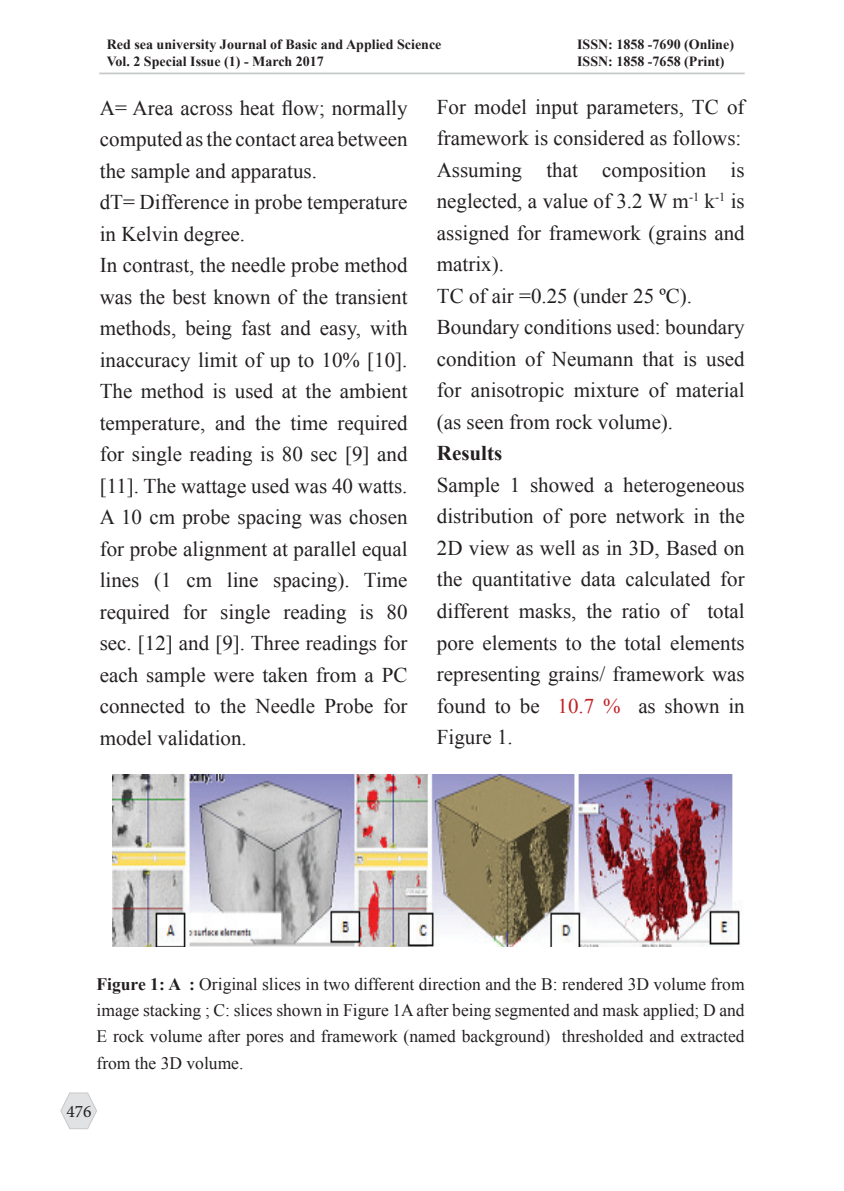
<style>
.page{position:relative;width:844px;height:1191px;background:#fff}
.page>*{position:absolute;margin:0;border:0;box-sizing:border-box;transform-origin:0 0}
.t1{font:21px/31.5px "Times New Roman";color:#231f20}
.t2{font:700 21px "Times New Roman";color:#231f20}
.t3{font:17.5px/26.2px "Times New Roman";color:#231f20;text-align:justify}
.t4{font:17.5px "Minion Pro";color:#231f20}
.t5{font:700 14px/16.8px "Times New Roman";color:#231f20}
.s1{color:#c02025}
.s2{font-weight:700}
</style>
<div class="page">
<svg style="left:60px;top:1092px;width:37px;height:37px"></svg>
<hr style="left:99px;top:73px;width:645px;height:1px;background:#c7c8ca">
<img style="left:112px;top:774px;width:628px;height:172px">
<p class="t5" style="left:107px;top:36px;width:336px">Red sea university Journal of Basic and Applied Science<br>Vol. 2 Special Issue (1) - March 2017</p>
<p class="t5" style="left:577px;top:36px;width:158px">ISSN: 1858 -7690 (Online)<br>ISSN: 1858 -7658 (Print)</p>
<p class="t1" style="left:100px;top:92px;width:309px">A= Area across heat flow; normally computed asthe contact area between the sample and apparatus.<br>dT= Difference in probe temperature in Kelvin degree.<br>In contrast, the needle probe method was the best known of the transient methods, being fast and easy, with inaccuracy limit of up to 10% [10].<br>The method is used at the ambient temperature, and the time required for single reading is 80 sec [9] and [11]. The wattage used was 40 watts.<br>A 10 cm probe spacing was chosen for probe alignment at parallel equal lines (1 cm line spacing). Time required for single reading is 80 sec. [12] and [9]. Three readings for each sample were taken from a PC connected to the Needle Probe for model validation.</p>
<p class="t1" style="left:436px;top:91px;width:309px">For model input parameters, TC of framework is considered as follows:<br>Assuming that composition is neglected, a value of 3.2 W m<sup>-1</sup> k<sup>-1</sup> is assigned for framework (grains and matrix).<br>TC of air =0.25 (under 25 ºC).<br>Boundary conditions used: boundary condition of Neumann that is used for anisotropic mixture of material (as seen from rock volume).</p>
<p class="t2" style="left:437px;top:439px;width:67px">Results</p>
<p class="t1" style="left:437px;top:469px;width:309px;text-align:justify">Sample 1 showed a heterogeneous distribution of pore network in the 2D view as well as in 3D, Based on the quantitative data calculated for different masks, the ratio of total pore elements to the total elements representing grains/ framework was found to be <span class="s1">10.7 %</span> as shown in Figure 1.</p>
<p class="t3" style="left:96px;top:970px;width:649px"><span class="s2">Figure 1: A :</span> Original slices in two different direction and the B: rendered 3D volume from image stacking ; C: slices shown in Figure 1A after being segmented and mask applied; D and E rock volume after pores and framework (named background) thresholded and extracted from the 3D volume.</p>
<p class="t4" style="left:66px;top:1100px;width:27px">476</p>
</div>
